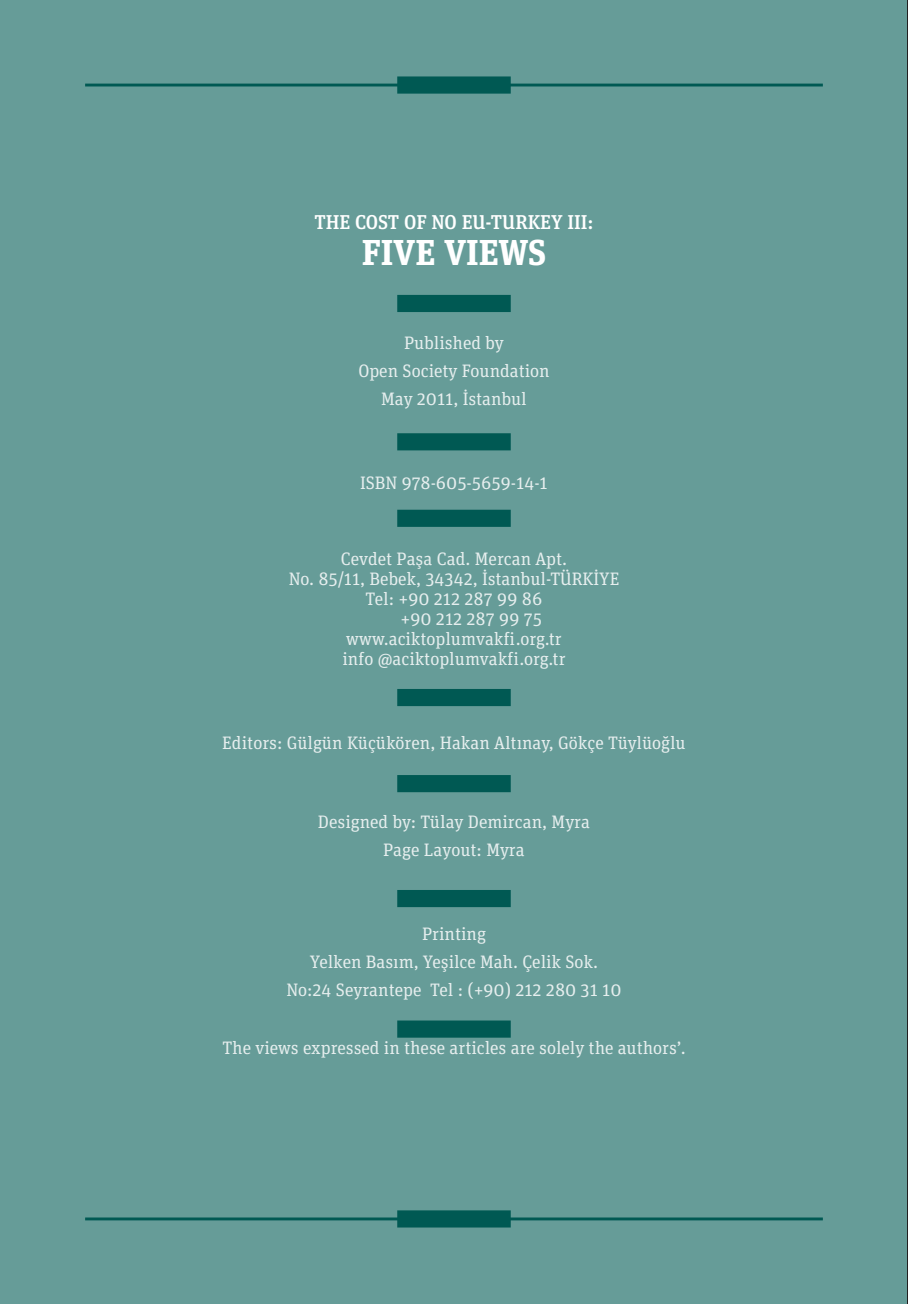
<style>
.page{position:relative;width:908px;height:1304px;background:#fff}
.page>*{position:absolute;margin:0;border:0;box-sizing:border-box;transform-origin:0 0}
.t1{font:700 36px "Unit Slab Pro";color:#fff}
.t2{font:500 20px "Unit Slab Pro";color:#fff}
.t3{font:18px/28px "Unit Slab Pro";color:#e6eeee;text-align:center}
</style>
<div class="page">
<div style="left:0;top:0;width:907px;height:1304px;background:#669c98"></div>
<hr style="left:85px;top:84px;width:737px;height:2px;background:#005953">
<hr style="left:85px;top:1217px;width:737px;height:3px;background:#005953">
<div style="left:397px;top:76px;width:113px;height:18px;background:#005953"></div>
<div style="left:397px;top:1210px;width:113px;height:17px;background:#005953"></div>
<div style="left:397px;top:433px;width:113px;height:17px;background:#005953"></div>
<div style="left:397px;top:295px;width:113px;height:17px;background:#005953"></div>
<div style="left:397px;top:510px;width:113px;height:17px;background:#005953"></div>
<div style="left:397px;top:689px;width:113px;height:17px;background:#005953"></div>
<div style="left:397px;top:775px;width:113px;height:17px;background:#005953"></div>
<div style="left:397px;top:890px;width:113px;height:17px;background:#005953"></div>
<div style="left:397px;top:1020px;width:113px;height:18px;background:#005953"></div>
<p class="t2" style="left:314px;top:208px;width:280px">THE COST OF NO EU-TURKEY III:</p>
<h1 class="t1" style="left:361px;top:226px;width:186px">FIVE VIEWS</h1>
<p class="t3" style="left:358px;top:328px;width:192px">Published by<br>Open Society Foundation<br>May 2011, İstanbul</p>
<p class="t3" style="left:360px;top:468px;width:189px">ISBN 978-605-5659-14-1</p>
<p class="t3" style="left:341px;top:544px;width:228px">Cevdet Paşa Cad. Mercan Apt.</p>
<p class="t3" style="left:288px;top:564px;width:332px">No. 85/11, Bebek, 34342, İstanbul-TÜRKİYE</p>
<p class="t3" style="left:365px;top:584px;width:178px">Tel: +90 212 287 99 86</p>
<p class="t3" style="left:400px;top:604px;width:143px">+90 212 287 99 75</p>
<p class="t3" style="left:346px;top:624px;width:217px">www.aciktoplumvakfi.org.tr</p>
<p class="t3" style="left:342px;top:644px;width:224px">info @aciktoplumvakfi.org.tr</p>
<p class="t3" style="left:222px;top:728px;width:465px">Editors: Gülgün Küçükören, Hakan Altınay, Gökçe Tüylüoğlu</p>
<p class="t3" style="left:318px;top:807px;width:273px">Designed by: Tülay Demircan, Myra<br>Page Layout: Myra</p>
<p class="t3" style="left:286px;top:919px;width:336px">Printing<br>Yelken Basım, Yeşilce Mah. Çelik Sok.<br>No:24 Seyrantepe Tel : (+90) 212 280 31 10</p>
<p class="t3" style="left:222px;top:1033px;width:464px">The views expressed in these articles are solely the authors’.</p>
</div>
